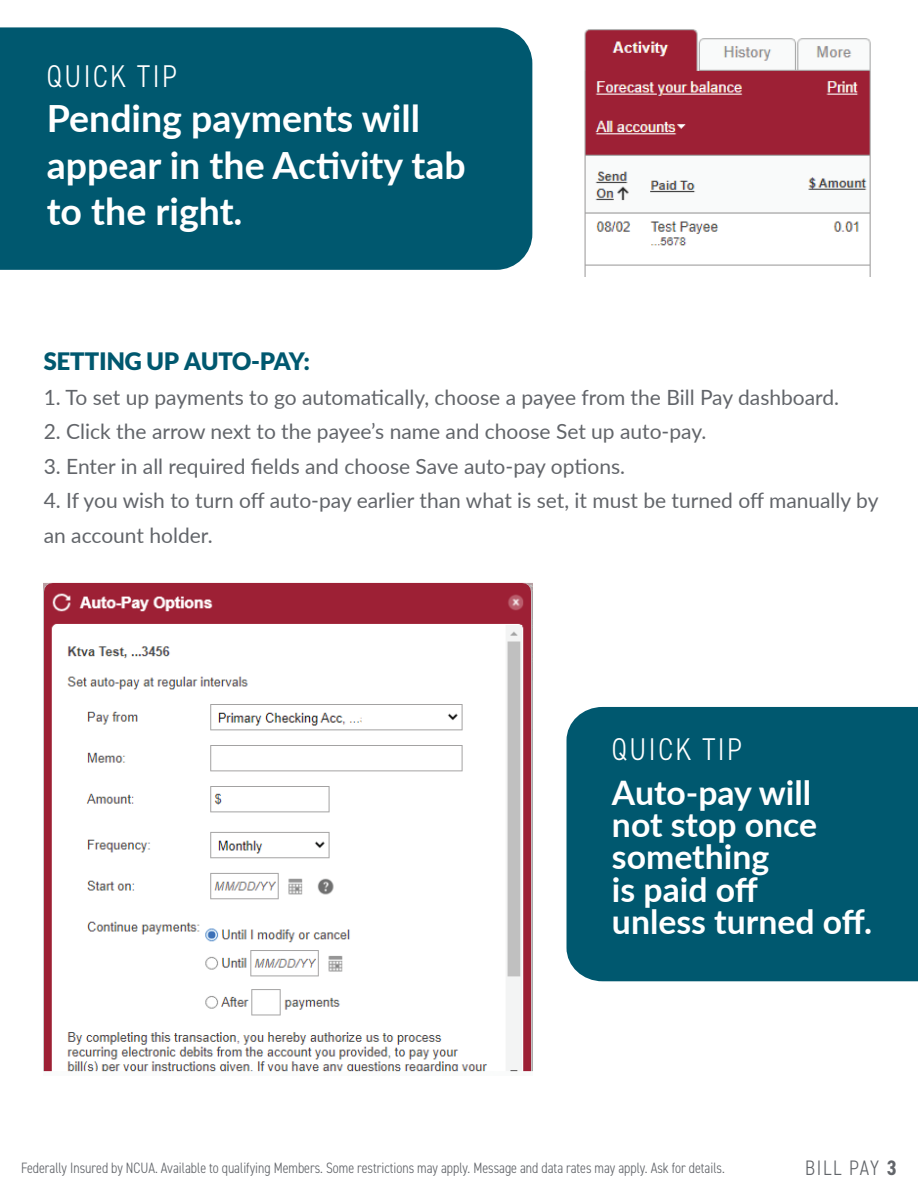
<style>
.page{position:relative;width:918px;height:1188px;background:#fff}
.page>*{position:absolute;margin:0;border:0;box-sizing:border-box;transform-origin:0 0}
.t1{font:700 37.5px/46.5px "Lato";color:#fff}
.t2{font:700 33.75px/32.4px "Lato";color:#fff}
.t3{font:300 condensed 31.5px "DIN2014";letter-spacing:.08em;color:#fff}
.t4{font:900 24px "Lato";color:#00586f}
.t5{font:21px/34.5px "Lato";color:#62656a}
.t6{font:300 condensed 21px "DIN2014";letter-spacing:.08em;color:#62656a}
.t7{font:300 condensed 15px "DIN2014";color:#62656a}
.s1{font-weight:700}
</style>
<div class="page">
<div style="left:0;top:27px;width:532px;height:243px;background:#00586f"></div>
<div style="left:567px;top:707px;width:351px;height:274px;background:#00586f"></div>
<img style="left:584px;top:29px;width:287px;height:248px">
<img style="left:44px;top:582px;width:488px;height:490px">
<h3 class="t3" style="left:47px;top:57px;width:132px">QUICK TIP</h3>
<h1 class="t1" style="left:47px;top:94px;width:420px">Pending payments will appear in the Activity tab to the right.</h1>
<p class="t4" style="left:44px;top:348px;width:268px">SETTING UP AUTO-PAY:</p>
<p class="t5" style="left:44px;top:379px;width:797px">1. To set up payments to go automatically, choose a payee from the Bill Pay dashboard.</p>
<p class="t5" style="left:44px;top:414px;width:664px">2. Click the arrow next to the payee’s name and choose Set up auto-pay.</p>
<p class="t5" style="left:44px;top:448px;width:583px">3. Enter in all required fields and choose Save auto-pay options.</p>
<p class="t5" style="left:44px;top:483px;width:836px">4. If you wish to turn off auto-pay earlier than what is set, it must be turned off manually by an account holder.</p>
<h3 class="t3" style="left:612px;top:730px;width:132px">QUICK TIP</h3>
<h2 class="t2" style="left:612px;top:775px;width:262px">Auto-pay will<br>not stop once something<br>is paid off<br>unless turned off.</h2>
<p class="t7" style="left:21px;top:1159px;width:705px">Federally Insured by NCUA. Available to qualifying Members. Some restrictions may apply. Message and data rates may apply. Ask for details.</p>
<p class="t6" style="left:805px;top:1155px;width:93px">BILL PAY <span class="s1">3</span></p>
</div>
